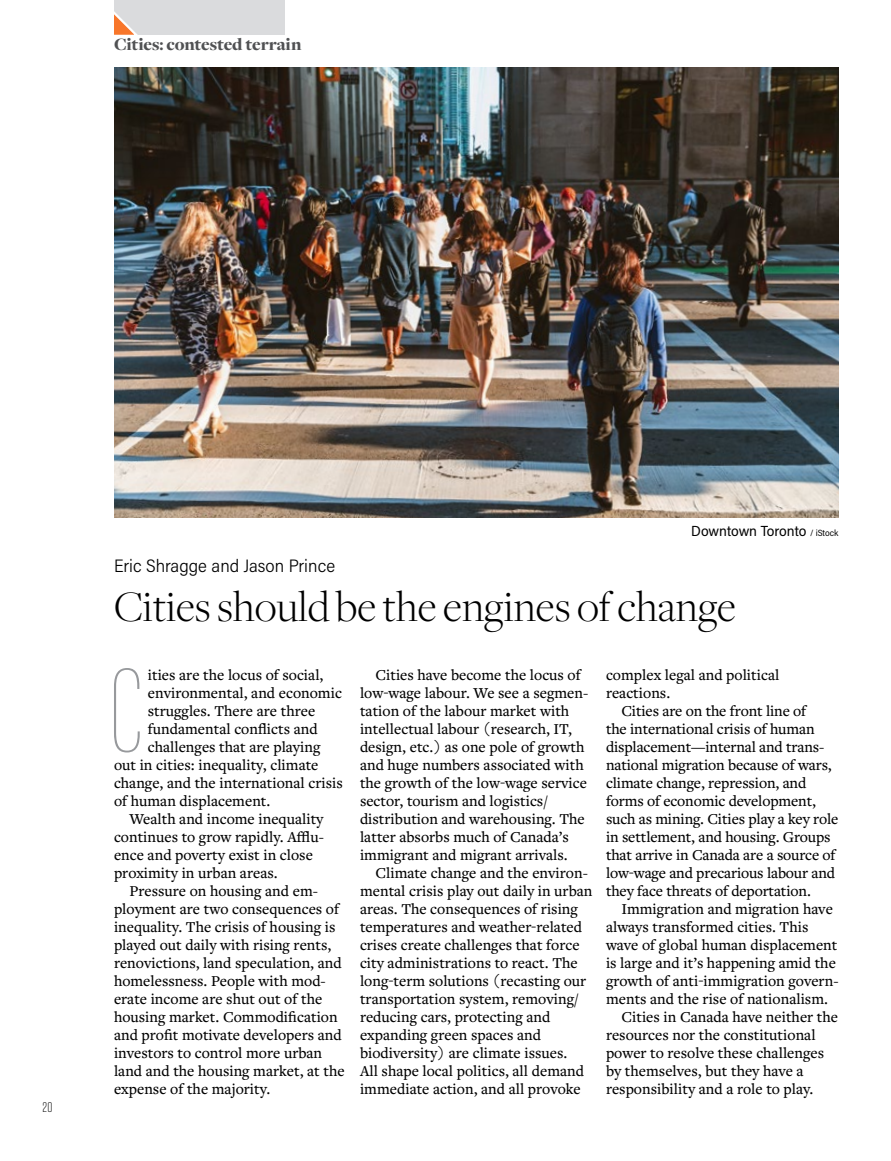
<style>
.page{position:relative;width:891px;height:1161px;background:#fff}
.page>*{position:absolute;margin:0;border:0;box-sizing:border-box;transform-origin:0 0}
.t1{font:100 123.9px "Acumin Pro Extra Cond";color:#97999c}
.t2{font:300 45px "Freight Disp Pro";color:#000}
.t3{font:300 18px "Acumin Pro Semi Cond";color:#000}
.t4{font:900 18px "Freight Disp Pro";letter-spacing:-.01em;color:#505153}
.t5{font:500 15.75px/18px "Freight Text Pro";color:#000}
.t6{font:14.7px "Acumin Pro Semi Cond";color:#000}
.t7{font:300 13.8px "Tungsten";color:#000}
.s1{font-size:9px}
</style>
<div class="page">
<div style="left:114px;top:0;width:171px;height:35px;background:#dadbdd"></div>
<svg style="left:114px;top:11px;width:24px;height:24px"></svg>
<img style="left:114px;top:68px;width:724px;height:450px">
<p class="t4" style="left:114px;top:32px;width:189px">Cities: contested terrain</p>
<p class="t7" style="left:43px;top:1100px;width:11px">20</p>
<p class="t6" style="left:691px;top:520px;width:149px">Downtown Toronto <span class="s1">/ iStock</span></p>
<p class="t3" style="left:114px;top:553px;width:223px">Eric Shragge and Jason Prince</p>
<h2 class="t2" style="left:114px;top:578px;width:623px">Cities should be the engines of change</h2>
<h1 class="t1" style="left:109px;top:638px;width:36px">C</h1>
<p class="t5" style="left:148px;top:665px;width:177px">ities are the locus of social,</p>
<p class="t5" style="left:360px;top:665px;width:230px;text-indent:15px">Cities have become the locus of low-wage labour. We see a segmen&shy;tation of the labour market with intellectual labour (research, IT, design, etc.) as one pole of growth and huge numbers associated with the growth of the low-wage service sector, tourism and logistics/ distribution and warehousing. The latter absorbs much of Canada’s immigrant and migrant arrivals.</p>
<p class="t5" style="left:360px;top:863px;width:234px;text-indent:15px">Climate change and the environ&shy;mental crisis play out daily in urban areas. The consequences of rising temperatures and weather-related crises create challenges that force city administrations to react. The long-term solutions (recasting our transportation system, removing/ reducing cars, protecting and expanding green spaces and biodiversity) are climate issues.<br>All shape local politics, all demand immediate action, and all provoke</p>
<p class="t5" style="left:606px;top:665px;width:175px">complex legal and political reactions.</p>
<p class="t5" style="left:606px;top:701px;width:234px;text-indent:15px">Cities are on the front line of<br>the international crisis of human displacement—internal and trans&shy;national migration because of wars, climate change, repression, and forms of economic development, such as mining. Cities play a key role in settlement, and housing. Groups that arrive in Canada are a source of low-wage and precarious labour and they face threats of deportation.</p>
<p class="t5" style="left:621px;top:899px;width:213px">Immigration and migration have</p>
<p class="t5" style="left:606px;top:917px;width:204px">always transformed cities. This</p>
<p class="t5" style="left:606px;top:935px;width:233px">wave of global human displacement</p>
<p class="t5" style="left:606px;top:953px;width:231px">is large and it’s happening amid the</p>
<p class="t5" style="left:606px;top:971px;width:234px">growth of anti-immigration govern-</p>
<p class="t5" style="left:606px;top:989px;width:224px">ments and the rise of nationalism.</p>
<p class="t5" style="left:621px;top:1007px;width:218px">Cities in Canada have neither the</p>
<p class="t5" style="left:606px;top:1025px;width:211px">resources nor the constitutional</p>
<p class="t5" style="left:606px;top:1043px;width:220px">power to resolve these challenges</p>
<p class="t5" style="left:606px;top:1061px;width:199px">by themselves, but they have a</p>
<p class="t5" style="left:606px;top:1079px;width:209px">responsibility and a role to play.</p>
<p class="t5" style="left:148px;top:683px;width:196px">environmental, and economic</p>
<p class="t5" style="left:148px;top:701px;width:169px">struggles. There are three</p>
<p class="t5" style="left:148px;top:719px;width:171px">fundamental conflicts and</p>
<p class="t5" style="left:148px;top:737px;width:174px">challenges that are playing</p>
<p class="t5" style="left:114px;top:755px;width:206px">out in cities: inequality, climate</p>
<p class="t5" style="left:114px;top:773px;width:230px">change, and the international crisis</p>
<p class="t5" style="left:114px;top:791px;width:158px">of human displacement.</p>
<p class="t5" style="left:129px;top:809px;width:196px">Wealth and income inequality</p>
<p class="t5" style="left:114px;top:827px;width:211px">continues to grow rapidly. Afflu-</p>
<p class="t5" style="left:114px;top:845px;width:200px">ence and poverty exist in close</p>
<p class="t5" style="left:114px;top:863px;width:165px">proximity in urban areas.</p>
<p class="t5" style="left:129px;top:881px;width:190px">Pressure on housing and em-</p>
<p class="t5" style="left:114px;top:899px;width:227px">ployment are two consequences of</p>
<p class="t5" style="left:114px;top:917px;width:223px">inequality. The crisis of housing is</p>
<p class="t5" style="left:114px;top:935px;width:219px">played out daily with rising rents,</p>
<p class="t5" style="left:114px;top:953px;width:229px">renovictions, land speculation, and</p>
<p class="t5" style="left:114px;top:971px;width:213px">homelessness. People with mod-</p>
<p class="t5" style="left:114px;top:989px;width:210px">erate income are shut out of the</p>
<p class="t5" style="left:114px;top:1007px;width:225px">housing market. Commodification</p>
<p class="t5" style="left:114px;top:1025px;width:229px">and profit motivate developers and</p>
<p class="t5" style="left:114px;top:1043px;width:210px">investors to control more urban</p>
<p class="t5" style="left:114px;top:1061px;width:232px">land and the housing market, at the</p>
<p class="t5" style="left:114px;top:1079px;width:158px">expense of the majority.</p>
</div>
